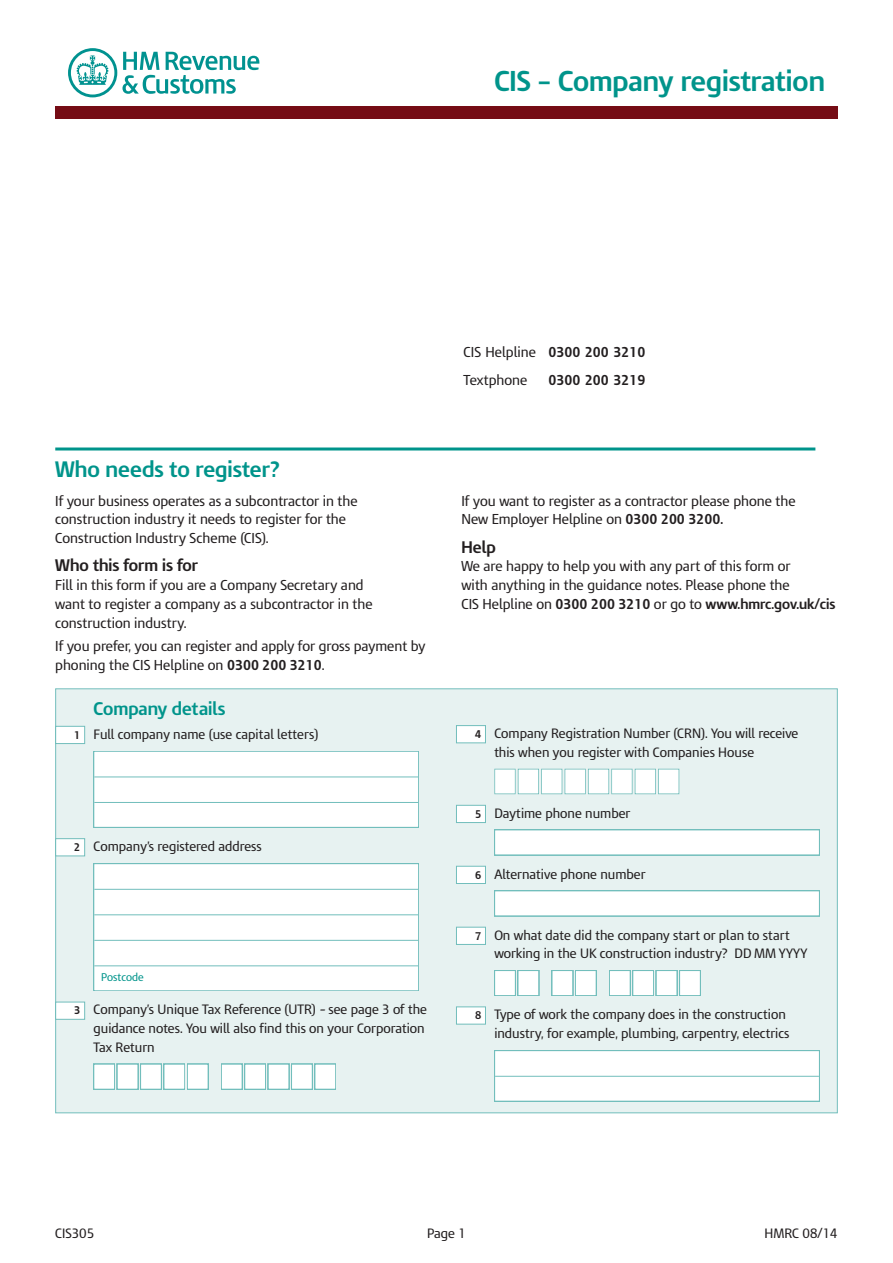
<style>
.page{position:relative;width:893px;height:1263px;background:#fff}
.page>*{position:absolute;margin:0;border:0;box-sizing:border-box;transform-origin:0 0}
.t1{font:700 27px "IR Modena";color:#00948b}
.t2{font:700 21px "IR Modena";color:#00948b}
.t3{font:700 17.25px "IR Modena";color:#00948b}
.t4{font:700 15.75px "IR Modena";color:#231f20}
.t5{font:13.5px/18.8px "IR Modena";color:#231f20}
.t6{font:700 13.5px "IR Modena";color:#231f20}
.t7{font:12.75px/18.8px "IR Modena";color:#231f20}
.t8{font:700 10.5px "IR Modena";color:#231f20}
.t9{font:10.5px "IR Modena";color:#00948b}
.s1{font-weight:700}
.s2{font-style:italic}
</style>
<div class="page">
<div style="left:55px;top:106px;width:783px;height:13px;background:#750c15"></div>
<svg style="left:68px;top:48px;width:191px;height:49px"></svg>
<hr style="left:55px;top:447px;width:760px;height:3px;background:#00948b">
<div style="left:56px;top:689px;width:781px;height:423px;background:#e7f2f1"></div>
<div style="left:56px;top:727px;width:28px;height:16px;background:#fff"></div>
<div style="left:55px;top:726px;width:30px;height:18px;border:1px solid #72bebc"></div>
<div style="left:94px;top:752px;width:324px;height:75px;background:#fff"></div>
<div style="left:94px;top:751px;width:325px;height:77px;border:2px solid #72bebc"></div>
<hr style="left:94px;top:776px;width:324px;height:1px;background:#72bebc">
<hr style="left:94px;top:802px;width:324px;height:1px;background:#72bebc">
<div style="left:56px;top:839px;width:28px;height:16px;background:#fff"></div>
<div style="left:55px;top:838px;width:30px;height:18px;border:1px solid #72bebc"></div>
<div style="left:94px;top:864px;width:324px;height:126px;background:#fff"></div>
<div style="left:94px;top:863px;width:325px;height:128px;border:2px solid #72bebc"></div>
<hr style="left:94px;top:889px;width:324px;height:1px;background:#72bebc">
<hr style="left:94px;top:914px;width:324px;height:1px;background:#72bebc">
<hr style="left:94px;top:940px;width:324px;height:1px;background:#72bebc">
<hr style="left:94px;top:965px;width:324px;height:1px;background:#72bebc">
<div style="left:56px;top:1002px;width:28px;height:17px;background:#fff"></div>
<div style="left:55px;top:1002px;width:30px;height:18px;border:1px solid #72bebc"></div>
<div style="left:94px;top:1065px;width:20px;height:24px;background:#fff"></div>
<div style="left:94px;top:1064px;width:21px;height:25px;border:2px solid #72bebc"></div>
<div style="left:118px;top:1065px;width:19px;height:24px;background:#fff"></div>
<div style="left:117px;top:1064px;width:21px;height:25px;border:2px solid #72bebc"></div>
<div style="left:141px;top:1065px;width:20px;height:24px;background:#fff"></div>
<div style="left:140px;top:1064px;width:22px;height:25px;border:2px solid #72bebc"></div>
<div style="left:164px;top:1065px;width:20px;height:24px;background:#fff"></div>
<div style="left:164px;top:1064px;width:21px;height:25px;border:2px solid #72bebc"></div>
<div style="left:188px;top:1065px;width:20px;height:24px;background:#fff"></div>
<div style="left:187px;top:1064px;width:21px;height:25px;border:2px solid #72bebc"></div>
<div style="left:222px;top:1065px;width:20px;height:24px;background:#fff"></div>
<div style="left:221px;top:1064px;width:21px;height:25px;border:2px solid #72bebc"></div>
<div style="left:245px;top:1065px;width:20px;height:24px;background:#fff"></div>
<div style="left:244px;top:1064px;width:22px;height:25px;border:2px solid #72bebc"></div>
<div style="left:269px;top:1065px;width:19px;height:24px;background:#fff"></div>
<div style="left:268px;top:1064px;width:21px;height:25px;border:2px solid #72bebc"></div>
<div style="left:292px;top:1065px;width:20px;height:24px;background:#fff"></div>
<div style="left:291px;top:1064px;width:22px;height:25px;border:2px solid #72bebc"></div>
<div style="left:315px;top:1065px;width:20px;height:24px;background:#fff"></div>
<div style="left:315px;top:1064px;width:21px;height:25px;border:2px solid #72bebc"></div>
<svg style="left:494px;top:769px;width:185px;height:25px;background:#eef7f6"></svg>
<div style="left:457px;top:726px;width:28px;height:16px;background:#fff"></div>
<div style="left:456px;top:725px;width:30px;height:18px;border:1px solid #72bebc"></div>
<div style="left:495px;top:891px;width:324px;height:24px;background:#fff"></div>
<div style="left:494px;top:891px;width:326px;height:25px;border:2px solid #72bebc"></div>
<div style="left:495px;top:830px;width:324px;height:24px;background:#fff"></div>
<div style="left:495px;top:1051px;width:324px;height:50px;background:#fff"></div>
<div style="left:494px;top:1050px;width:326px;height:51px;border:2px solid #72bebc"></div>
<hr style="left:495px;top:1076px;width:324px;height:1px;background:#72bebc">
<div style="left:457px;top:1007px;width:28px;height:17px;background:#fff"></div>
<div style="left:456px;top:1006px;width:30px;height:18px;border:1px solid #72bebc"></div>
<div style="left:495px;top:971px;width:20px;height:24px;background:#fff"></div>
<div style="left:494px;top:970px;width:22px;height:26px;border:2px solid #72bebc"></div>
<div style="left:518px;top:971px;width:20px;height:24px;background:#fff"></div>
<div style="left:518px;top:970px;width:21px;height:26px;border:2px solid #72bebc"></div>
<div style="left:552px;top:971px;width:20px;height:24px;background:#fff"></div>
<div style="left:552px;top:970px;width:21px;height:26px;border:2px solid #72bebc"></div>
<div style="left:576px;top:971px;width:20px;height:24px;background:#fff"></div>
<div style="left:575px;top:970px;width:21px;height:26px;border:2px solid #72bebc"></div>
<div style="left:610px;top:971px;width:20px;height:24px;background:#fff"></div>
<div style="left:609px;top:970px;width:21px;height:26px;border:2px solid #72bebc"></div>
<div style="left:633px;top:971px;width:20px;height:24px;background:#fff"></div>
<div style="left:633px;top:970px;width:21px;height:26px;border:2px solid #72bebc"></div>
<div style="left:657px;top:971px;width:19px;height:24px;background:#fff"></div>
<div style="left:656px;top:970px;width:21px;height:26px;border:2px solid #72bebc"></div>
<div style="left:680px;top:971px;width:20px;height:24px;background:#fff"></div>
<div style="left:679px;top:970px;width:22px;height:26px;border:2px solid #72bebc"></div>
<div style="left:457px;top:927px;width:28px;height:17px;background:#fff"></div>
<div style="left:456px;top:927px;width:30px;height:18px;border:1px solid #72bebc"></div>
<div style="left:457px;top:867px;width:28px;height:16px;background:#fff"></div>
<div style="left:456px;top:866px;width:30px;height:18px;border:1px solid #72bebc"></div>
<div style="left:457px;top:806px;width:28px;height:16px;background:#fff"></div>
<div style="left:456px;top:805px;width:30px;height:18px;border:1px solid #72bebc"></div>
<h1 class="t1" style="left:494px;top:71px;width:332px">CIS – Company registration</h1>
<h2 class="t2" style="left:55px;top:461px;width:227px">Who needs to register?</h2>
<p class="t5" style="left:55px;top:493px;width:304px">If your business operates as a subcontractor in the construction industry it needs to register for the<br>Construction Industry Scheme (CIS).</p>
<p class="t4" style="left:55px;top:559px;width:144px">Who this form is for</p>
<p class="t5" style="left:55px;top:577px;width:319px">Fill in this form if you are a Company Secretary and want to register a company as a subcontractor in the construction industry.</p>
<p class="t5" style="left:55px;top:638px;width:372px">If you prefer, you can register and apply for gross payment by phoning the CIS Helpline on <span class="s1">0300 200 3210</span>.</p>
<p class="t8" style="left:74px;top:731px;width:8px">1</p>
<p class="t3" style="left:94px;top:702px;width:133px">Company details</p>
<p class="t7" style="left:94px;top:726px;width:226px">Full company name (use capital letters)</p>
<p class="t8" style="left:74px;top:843px;width:8px">2</p>
<p class="t7" style="left:94px;top:838px;width:170px">Company’s registered address</p>
<p class="t8" style="left:74px;top:1006px;width:8px">3</p>
<p class="t9" style="left:101px;top:973px;width:44px">Postcode</p>
<p class="t7" style="left:94px;top:1001px;width:335px">Company’s Unique Tax Reference (UTR) <span class="s2">–</span> see page 3 of the guidance notes. You will also find this on your Corporation<br>Tax Return</p>
<p class="t5" style="left:463px;top:340px;width:183px;line-height:27.3px">CIS Helpline <span class="s1">0300 200 3210<br></span>Textphone</p>
<p class="t6" style="left:549px;top:375px;width:98px">0300 200 3219</p>
<p class="t5" style="left:461px;top:493px;width:336px">If you want to register as a contractor please phone the<br>New Employer Helpline on <span class="s1">0300 200 3200.</span></p>
<p class="t4" style="left:461px;top:541px;width:36px">Help</p>
<p class="t5" style="left:461px;top:558px;width:376px">We are happy to help you with any part of this form or<br>with anything in the guidance notes. Please phone the<br>CIS Helpline on <span class="s1">0300 200 3210</span> or go to <span class="s1">www.hmrc.gov.uk/cis</span></p>
<p class="t8" style="left:475px;top:730px;width:8px">4</p>
<p class="t7" style="left:494px;top:725px;width:306px">Company Registration Number (CRN). You will receive this when you register with Companies House</p>
<p class="t8" style="left:475px;top:810px;width:8px">5</p>
<p class="t7" style="left:494px;top:805px;width:138px">Daytime phone number</p>
<p class="t8" style="left:475px;top:871px;width:8px">6</p>
<p class="t7" style="left:494px;top:866px;width:153px">Alternative phone number</p>
<p class="t8" style="left:475px;top:932px;width:8px">7</p>
<p class="t7" style="left:494px;top:927px;width:315px">On what date did the company start or plan to start working in the UK construction industry? DD MM YYYY</p>
<p class="t8" style="left:475px;top:1011px;width:8px">8</p>
<p class="t7" style="left:494px;top:1006px;width:296px">Type of work the company does in the construction industry, for example, plumbing, carpentry, electrics</p>
<p class="t7" style="left:55px;top:1225px;width:41px">CIS305</p>
<p class="t7" style="left:427px;top:1225px;width:40px">Page 1</p>
<p class="t7" style="left:764px;top:1225px;width:75px">HMRC 08/14</p>
</div>
